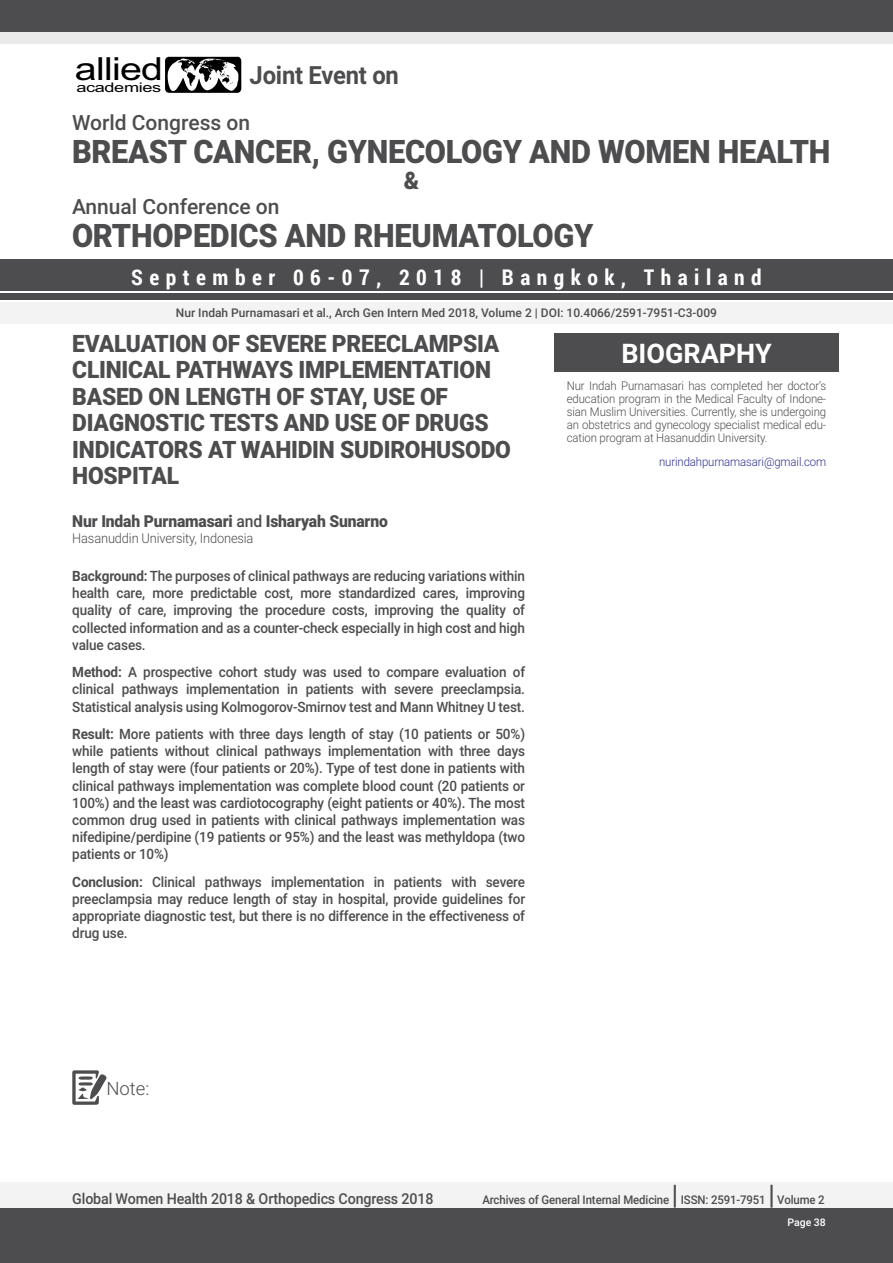
<style>
.page{position:relative;width:893px;height:1263px;background:#fff}
.page>*{position:absolute;margin:0;border:0;box-sizing:border-box;transform-origin:0 0}
.t1{font:900 32.4px "Roboto";letter-spacing:-.01em;color:#4d4d4f;scale:.95 1}
.t2{font:31.8px "Arial";letter-spacing:-.02em;color:#000;scale:1.24 1}
.t3{font:700 27px "Roboto";color:#fff}
.t4{font:500 27px "Roboto";color:#4d4d4f;scale:.95 1}
.t5{font:700 25.05px "Roboto";letter-spacing:-.01em;color:#4d4d4f;scale:.95 1}
.t6{font:900 24.15px "Roboto";color:#4d4d4f;scale:.95 1}
.t7{font:900 24px/26.4px "Roboto";letter-spacing:-.01em;color:#4d4d4f;scale:.95 1}
.t8{font:700 21.6px "Roboto Condensed";letter-spacing:.3em;color:#fff}
.t9{font:500 21px "Roboto";color:#4d4d4f}
.t10{font:300 18.45px "Roboto";color:#4d4d4f}
.t11{font:900 16.5px "Roboto";letter-spacing:-.01em;color:#4d4d4f;scale:.95 1}
.t12{font:500 15px "Roboto";letter-spacing:-.01em;color:#4d4d4f;scale:.95 1}
.t13{font:500 14.25px/17.1px "Roboto";letter-spacing:-.01em;color:#4d4d4f;text-align:justify;scale:.95 1}
.t14{font:300 13.5px "Roboto";letter-spacing:-.01em;color:#4d4d4f;scale:.95 1}
.t15{font:13.35px "Arial";letter-spacing:-.02em;color:#000;scale:1.36 1}
.t16{font:300 12px/13.2px "Roboto";letter-spacing:-.01em;color:#4d4d4f;text-align:justify;scale:.95 1}
.t17{font:500 12px "Roboto";color:#4d4d4f}
.t18{font:500 12px "Roboto";color:#4d4d4f;scale:.95 1}
.t19{font:300 12px "Roboto";letter-spacing:-.01em;color:#2e3092;scale:.95 1}
.t20{font:500 10.5px "Roboto";color:#fff}
.s1{font-weight:500}
.s2{font-weight:700}
</style>
<div class="page">
<div style="left:0;top:13px;width:893px;height:31px;background:#eaeaeb"></div>
<div style="left:0;top:1182px;width:893px;height:27px;background:#f3f3f4"></div>
<div style="left:0;top:1209px;width:893px;height:54px;background:#4d4d4f"></div>
<div style="left:0;top:259px;width:893px;height:31px;background:#4d4d4f"></div>
<div style="left:0;top:0;width:893px;height:31px;background:#4d4d4f"></div>
<div style="left:0;top:293px;width:893px;height:7px;background:#4d4d4f"></div>
<div style="left:0;top:302px;width:893px;height:21px;background:#f3f3f4"></div>
<svg style="left:72px;top:1070px;width:35px;height:35px"></svg>
<svg style="left:165px;top:57px;width:76px;height:36px"></svg>
<div style="left:554px;top:333px;width:285px;height:39px;background:#4d4d4f"></div>
<h2 class="t2" style="left:75px;top:48px;width:73px">allied</h2>
<p class="t15" style="left:76px;top:79px;width:64px">academies</p>
<h3 class="t5" style="left:250px;top:58px;width:159px">Joint Event on</h3>
<h3 class="t9" style="left:72px;top:108px;width:180px">World Congress on</h3>
<h1 class="t1" style="left:72px;top:129px;width:800px">BREAST CANCER, GYNECOLOGY AND WOMEN HEALTH</h1>
<h3 class="t9" style="left:72px;top:191px;width:209px">Annual Conference on</h3>
<h3 class="t6" style="left:404px;top:164px;width:18px">&amp;</h3>
<h1 class="t1" style="left:72px;top:212px;width:550px">ORTHOPEDICS AND RHEUMATOLOGY</h1>
<h3 class="t8" style="left:131px;top:262px;width:632px">September 06-07, 2018 | Bangkok, Thailand</h3>
<p class="t17" style="left:176px;top:304px;width:543px">Nur Indah Purnamasari et al., Arch Gen Intern Med 2018, Volume 2 | DOI: 10.4066/2591-7951-C3-009</p>
<h3 class="t7" style="left:72px;top:329px;width:463px">EVALUATION OF SEVERE PREECLAMPSIA<br>CLINICAL PATHWAYS IMPLEMENTATION<br>BASED ON LENGTH OF STAY, USE OF<br>DIAGNOSTIC TESTS AND USE OF DRUGS<br>INDICATORS AT WAHIDIN SUDIROHUSODO<br>HOSPITAL</h3>
<p class="t11" style="left:72px;top:509px;width:334px">Nur Indah Purnamasari <span class="s1">and</span> Isharyah Sunarno</p>
<p class="t14" style="left:72px;top:529px;width:192px">Hasanuddin University, Indonesia</p>
<p class="t13" style="left:72px;top:567px;width:478px"><span class="s2">Background:</span> The purposes of clinical pathways are reducing variations within health care, more predictable cost, more standardized cares, improving quality of care, improving the procedure costs, improving the quality of collected information and as a counter-check especially in high cost and high value cases.</p>
<p class="t13" style="left:72px;top:663px;width:478px"><span class="s2">Method:</span> A prospective cohort study was used to compare evaluation of clinical pathways implementation in patients with severe preeclampsia.<br>Statistical analysis using Kolmogorov-Smirnov test and Mann Whitney U test.</p>
<p class="t13" style="left:72px;top:725px;width:478px"><span class="s2">Result:</span> More patients with three days length of stay (10 patients or 50%) while patients without clinical pathways implementation with three days length of stay were (four patients or 20%). Type of test done in patients with clinical pathways implementation was complete blood count (20 patients or 100%) and the least was cardiotocography (eight patients or 40%). The most common drug used in patients with clinical pathways implementation was nifedipine/perdipine (19 patients or 95%) and the least was methyldopa (two patients or 10%)</p>
<p class="t13" style="left:72px;top:872px;width:478px"><span class="s2">Conclusion:</span> Clinical pathways implementation in patients with severe preeclampsia may reduce length of stay in hospital, provide guidelines for appropriate diagnostic test, but there is no difference in the effectiveness of drug use.</p>
<h3 class="t3" style="left:621px;top:334px;width:152px">BIOGRAPHY</h3>
<p class="t16" style="left:567px;top:378px;width:275px">Nur Indah Purnamasari has completed her doctor’s education program in the Medical Faculty of Indone&shy;sian Muslim Universities. Currently, she is undergoing an obstetrics and gynecology specialist medical edu&shy;cation program at Hasanuddin University.</p>
<p class="t19" style="left:659px;top:454px;width:177px">nurindahpurnamasari@gmail.com</p>
<p class="t10" style="left:106px;top:1075px;width:44px">Note:</p>
<p class="t12" style="left:72px;top:1189px;width:382px">Global Women Health 2018 &amp; Orthopedics Congress 2018</p>
<p class="t18" style="left:482px;top:1192px;width:198px">Archives of General Internal Medicine</p>
<h3 class="t4" style="left:672px;top:1176px;width:8px">|</h3>
<p class="t18" style="left:681px;top:1192px;width:91px">ISSN: 2591-7951</p>
<h3 class="t4" style="left:768px;top:1176px;width:8px">|</h3>
<p class="t18" style="left:777px;top:1192px;width:51px">Volume 2</p>
<p class="t20" style="left:787px;top:1215px;width:40px">Page 38</p>
</div>
